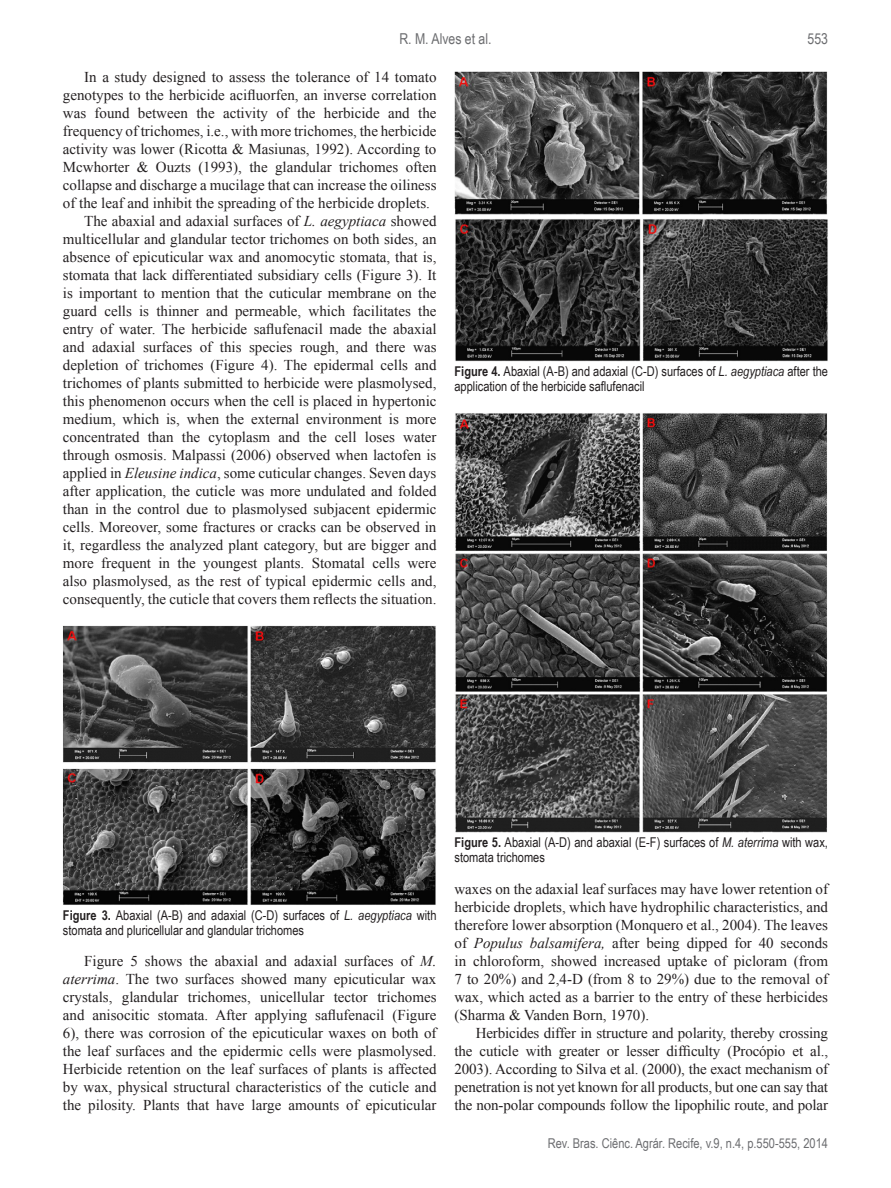
<style>
.page{position:relative;width:891px;height:1188px;background:#fff}
.page>*{position:absolute;margin:0;border:0;box-sizing:border-box;transform-origin:0 0}
.t1{font:15px/18px "Times New Roman";color:#231f20;text-align:justify}
.t2{font:15px "Arial Narrow";color:#6c6d70}
.t3{font:13.5px/15px "Arial Narrow";color:#231f20}
.t4{font:13.5px "Arial Narrow";color:#6c6d70}
.s1{font-style:italic}
.s2{font-weight:700}
</style>
<div class="page">
<img style="left:63px;top:626px;width:373px;height:279px">
<img style="left:454px;top:72px;width:374px;height:290px">
<img style="left:455px;top:413px;width:372px;height:420px">
<p class="t2" style="left:399px;top:28px;width:94px">R. M. Alves et al.</p>
<p class="t2" style="left:808px;top:28px;width:22px">553</p>
<p class="t1" style="left:63px;top:68px;width:375px;text-indent:21px">In a study designed to assess the tolerance of 14 tomato genotypes to the herbicide acifluorfen, an inverse correlation was found between the activity of the herbicide and the frequency of trichomes, i.e., with more trichomes, the herbicide activity was lower (Ricotta &amp; Masiunas, 1992). According to Mcwhorter &amp; Ouzts (1993), the glandular trichomes often collapse and discharge a mucilage that can increase the oiliness of the leaf and inhibit the spreading of the herbicide droplets.</p>
<p class="t1" style="left:63px;top:212px;width:375px;text-indent:21px">The abaxial and adaxial surfaces of <span class="s1">L. aegyptiaca</span> showed multicellular and glandular tector trichomes on both sides, an absence of epicuticular wax and anomocytic stomata, that is, stomata that lack differentiated subsidiary cells (Figure 3). It is important to mention that the cuticular membrane on the guard cells is thinner and permeable, which facilitates the entry of water. The herbicide saflufenacil made the abaxial and adaxial surfaces of this species rough, and there was depletion of trichomes (Figure 4). The epidermal cells and trichomes of plants submitted to herbicide were plasmolysed, this phenomenon occurs when the cell is placed in hypertonic medium, which is, when the external environment is more concentrated than the cytoplasm and the cell loses water through osmosis. Malpassi (2006) observed when lactofen is applied in <span class="s1">Eleusine indica</span>, some cuticular changes. Seven days after application, the cuticle was more undulated and folded than in the control due to plasmolysed subjacent epidermic cells. Moreover, some fractures or cracks can be observed in it, regardless the analyzed plant category, but are bigger and more frequent in the youngest plants. Stomatal cells were also plasmolysed, as the rest of typical epidermic cells and, consequently, the cuticle that covers them reflects the situation.</p>
<p class="t3" style="left:454px;top:363px;width:375px"><span class="s2">Figure 4.</span> Abaxial (A-B) and adaxial (C-D) surfaces of <span class="s1">L. aegyptiaca</span> after the application of the herbicide saflufenacil</p>
<p class="t3" style="left:63px;top:907px;width:375px"><span class="s2">Figure 3.</span> Abaxial (A-B) and adaxial (C-D) surfaces of <span class="s1">L. aegyptiaca</span> with stomata and pluricellular and glandular trichomes</p>
<p class="t1" style="left:63px;top:952px;width:375px;text-indent:21px">Figure 5 shows the abaxial and adaxial surfaces of <span class="s1">M. aterrima</span>. The two surfaces showed many epicuticular wax crystals, glandular trichomes, unicellular tector trichomes and anisocitic stomata. After applying saflufenacil (Figure 6), there was corrosion of the epicuticular waxes on both of the leaf surfaces and the epidermic cells were plasmolysed.<br>Herbicide retention on the leaf surfaces of plants is affected by wax, physical structural characteristics of the cuticle and the pilosity. Plants that have large amounts of epicuticular</p>
<p class="t3" style="left:454px;top:835px;width:375px"><span class="s2">Figure 5.</span> Abaxial (A-D) and abaxial (E-F) surfaces of <span class="s1">M. aterrima</span> with wax, stomata trichomes</p>
<p class="t1" style="left:454px;top:880px;width:375px">waxes on the adaxial leaf surfaces may have lower retention of herbicide droplets, which have hydrophilic characteristics, and therefore lower absorption (Monquero et al., 2004). The leaves of <span class="s1">Populus balsamifera,</span> after being dipped for 40 seconds in chloroform, showed increased uptake of picloram (from 7 to 20%) and 2,4-D (from 8 to 29%) due to the removal of wax, which acted as a barrier to the entry of these herbicides (Sharma &amp; Vanden Born, 1970).</p>
<p class="t1" style="left:454px;top:1024px;width:375px;text-indent:21px">Herbicides differ in structure and polarity, thereby crossing the cuticle with greater or lesser difficulty (Procópio et al., 2003). According to Silva et al. (2000), the exact mechanism of penetration is not yet known for all products, but one can say that the non-polar compounds follow the lipophilic route, and polar</p>
<p class="t4" style="left:548px;top:1134px;width:282px">Rev. Bras. Ciênc. Agrár. Recife, v.9, n.4, p.550-555, 2014</p>
</div>
